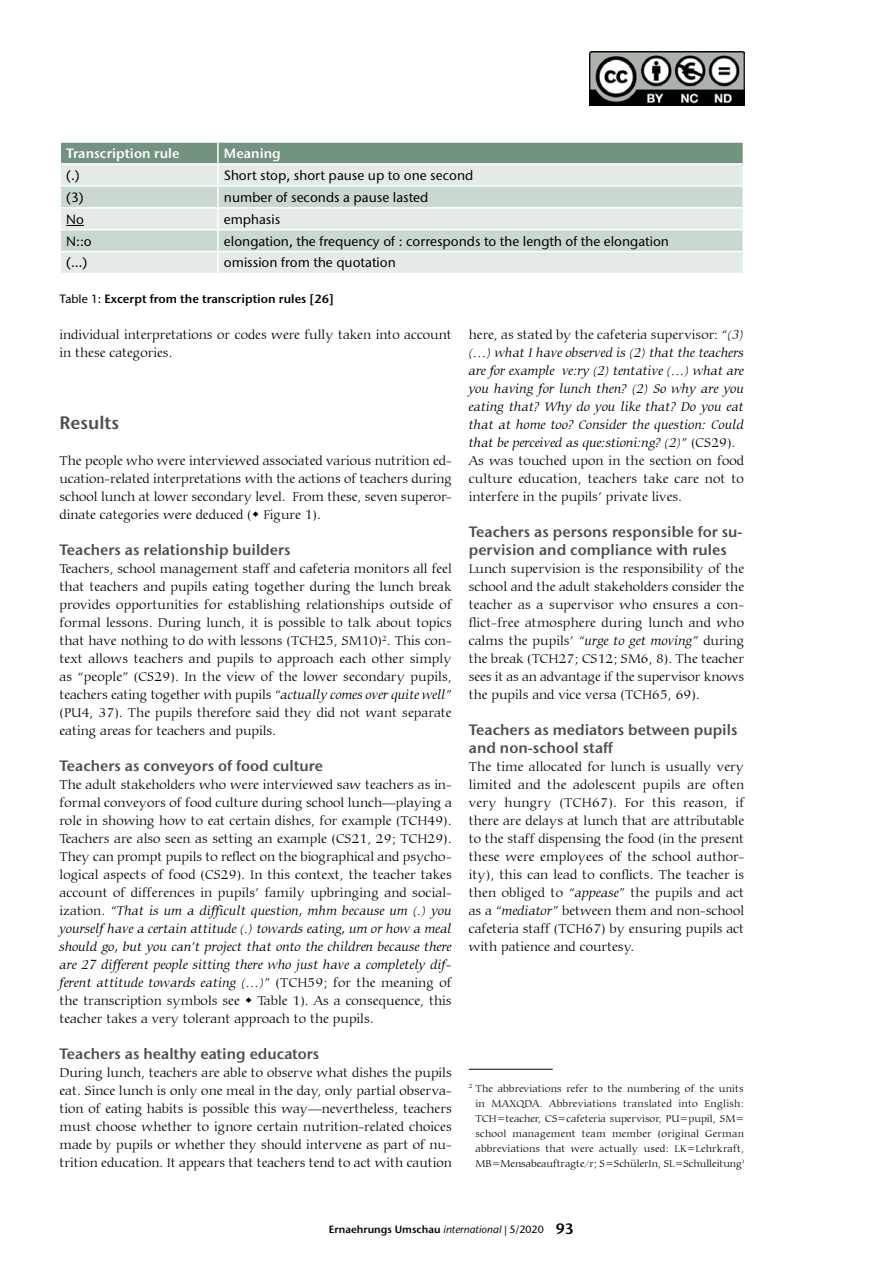
<style>
.page{position:relative;width:893px;height:1263px;background:#fff}
.page>*{position:absolute;margin:0;border:0;box-sizing:border-box;transform-origin:0 0}
.t1{font:600 18px "Stone Sans ITC Pro";color:#4d4d4f}
.t2{font:600 15px/18px "Stone Sans ITC Pro";color:#4d4d4f}
.t3{font:300 13.5px/18px "Carmina BT";color:#000;text-align:justify}
.t4{font:italic 300 13.5px/18px "Carmina BT";letter-spacing:.005em;color:#000}
.t5{font:500 13.5px "Stone Sans ITC Std";color:#000}
.t6{font:600 13.5px "Stone Sans ITC Pro";color:#fff}
.t7{font:600 12px "Stone Sans ITC Pro";color:#000}
.t8{font:300 10.5px/15px "Carmina BT";color:#000;text-align:justify}
.t9{font:600 10.5px "Stone Sans ITC Pro";color:#000}
.s1{font-family:"Stone Sans ITC Std";font-weight:500}
.s2{font-style:italic}
.s3{font-style:normal}
.s4{font-family:"Stone Sans ITC Std";font-weight:500;font-style:italic}
.s5{font-size:15px}
</style>
<div class="page">
<img style="left:590px;top:51px;width:154px;height:54px">
<svg style="left:60px;top:142px;width:684px;height:131px;background:#ccd8d1"></svg>
<hr style="left:469px;top:1069px;width:84px;height:1px;background:#000">
<p class="t6" style="left:66px;top:145px;width:115px">Transcription rule</p>
<p class="t6" style="left:224px;top:145px;width:58px">Meaning</p>
<p class="t5" style="left:66px;top:167px;width:15px">(.)</p>
<p class="t5" style="left:224px;top:167px;width:251px">Short stop, short pause up to one second</p>
<p class="t5" style="left:66px;top:189px;width:19px">(3)</p>
<p class="t5" style="left:224px;top:189px;width:206px">number of seconds a pause lasted</p>
<p class="t5" style="left:66px;top:211px;width:19px">No</p>
<p class="t5" style="left:224px;top:211px;width:58px">emphasis</p>
<p class="t5" style="left:66px;top:233px;width:27px">N::o</p>
<p class="t5" style="left:224px;top:233px;width:447px">elongation, the frequency of : corresponds to the length of the elongation</p>
<p class="t5" style="left:66px;top:254px;width:23px">(…)</p>
<p class="t5" style="left:224px;top:254px;width:173px">omission from the quotation</p>
<p class="t7" style="left:60px;top:292px;width:276px"><span class="s1">Table 1:</span> Excerpt from the transcription rules [26]</p>
<p class="t3" style="left:60px;top:326px;width:394px">individual interpretations or codes were fully taken into account in these categories.</p>
<h1 class="t1" style="left:60px;top:412px;width:61px">Results</h1>
<p class="t3" style="left:60px;top:452px;width:394px">The people who were interviewed associated various nutrition ed&shy;ucation-related interpretations with the actions of teachers during school lunch at lower secondary level. From these, seven superor&shy;dinate categories were deduced ( Figure 1).</p>
<p class="t2" style="left:60px;top:541px;width:233px">Teachers as relationship builders</p>
<p class="t3" style="left:60px;top:560px;width:394px">Teachers, school management staff and cafeteria monitors all feel that teachers and pupils eating together during the lunch break provides opportunities for establishing relationships outside of formal lessons. During lunch, it is possible to talk about topics that have nothing to do with lessons (TCH25, SM10)<sup>2</sup>. This con&shy;text allows teachers and pupils to approach each other simply as “people” (CS29). In the view of the lower secondary pupils, teachers eating together with pupils <span class="s2">“actually comes over quite well” </span>(PU4, 37). The pupils therefore said they did not want separate eating areas for teachers and pupils.</p>
<p class="t2" style="left:60px;top:757px;width:265px">Teachers as conveyors of food culture</p>
<p class="t3" style="left:60px;top:776px;width:394px">The adult stakeholders who were interviewed saw teachers as in&shy;formal conveyors of food culture during school lunch—playing a role in showing how to eat certain dishes, for example (TCH49).<br>Teachers are also seen as setting an example (CS21, 29; TCH29).<br>They can prompt pupils to reflect on the biographical and psycho&shy;logical aspects of food (CS29). In this context, the teacher takes account of differences in pupils’ family upbringing and social&shy;ization. <span class="s2">“That is um a difficult question, mhm because um (.) you yourself have a certain attitude (.) towards eating, um or how a meal should go, but you can’t project that onto the children because there are 27 different people sitting there who just have a completely dif&shy;ferent attitude towards eating (…)”</span> (TCH59; for the meaning of the transcription symbols see</p>
<p class="t3" style="left:60px;top:992px;width:394px;text-indent:198px">Table 1). As a consequence, this teacher takes a very tolerant approach to the pupils.</p>
<p class="t2" style="left:60px;top:1045px;width:261px">Teachers as healthy eating educators</p>
<p class="t3" style="left:60px;top:1064px;width:394px">During lunch, teachers are able to observe what dishes the pupils eat. Since lunch is only one meal in the day, only partial observa&shy;tion of eating habits is possible this way—nevertheless, teachers must choose whether to ignore certain nutrition-related choices made by pupils or whether they should intervene as part of nu&shy;trition education. It appears that teachers tend to act with caution</p>
<p class="t4" style="left:469px;top:326px;width:277px"><span class="s3">here, as stated by the cafeteria supervisor:</span> “(3) (…) what I have observed is (2) that the teachers are for example ve:ry (2) tentative (…) what are you having for lunch then? (2) So why are you eating that? Why do you like that? Do you eat that at home too? Consider the question: Could that be perceived as que:stioni:ng? (2)” <span class="s3">(CS29).<br>As was touched upon in the section on food culture education, teachers take care not to interfere in the pupils’ private lives.</span></p>
<p class="t2" style="left:469px;top:523px;width:275px">Teachers as persons responsible for su&shy;pervision and compliance with rules</p>
<p class="t3" style="left:469px;top:560px;width:277px">Lunch supervision is the responsibility of the school and the adult stakeholders consider the teacher as a supervisor who ensures a con&shy;flict-free atmosphere during lunch and who calms the pupils’ <span class="s2">“urge to get moving”</span> during the break (TCH27; CS12; SM6, 8). The teacher sees it as an advantage if the supervisor knows the pupils and vice versa (TCH65, 69).</p>
<p class="t2" style="left:469px;top:721px;width:270px">Teachers as mediators between pupils and non-school staff</p>
<p class="t3" style="left:469px;top:758px;width:277px">The time allocated for lunch is usually very limited and the adolescent pupils are often very hungry (TCH67). For this reason, if there are delays at lunch that are attributable to the staff dispensing the food (in the present these were employees of the school author&shy;ity), this can lead to conflicts. The teacher is then obliged to <span class="s2">“appease”</span> the pupils and act as a <span class="s2">“mediator”</span> between them and non-school cafeteria staff (TCH67) by ensuring pupils act with patience and courtesy.</p>
<p class="t8" style="left:475px;top:1081px;width:270px;text-indent:-7px"><sup>2</sup> The abbreviations refer to the numbering of the units in MAXQDA. Abbreviations translated into English:<br>TCH=teacher, CS=cafeteria supervisor, PU=pupil, SM= school management team member (original German abbreviations that were actually used: LK=Lehrkraft, MB=Mensabeauftragte/r; S=SchülerIn, SL=Schulleitung<sup>)</sup></p>
<p class="t9" style="left:329px;top:1222px;width:247px">Ernaehrungs Umschau <span class="s4">international</span> <span class="s1">| 5/2020</span> <span class="s5">93</span></p>
</div>
